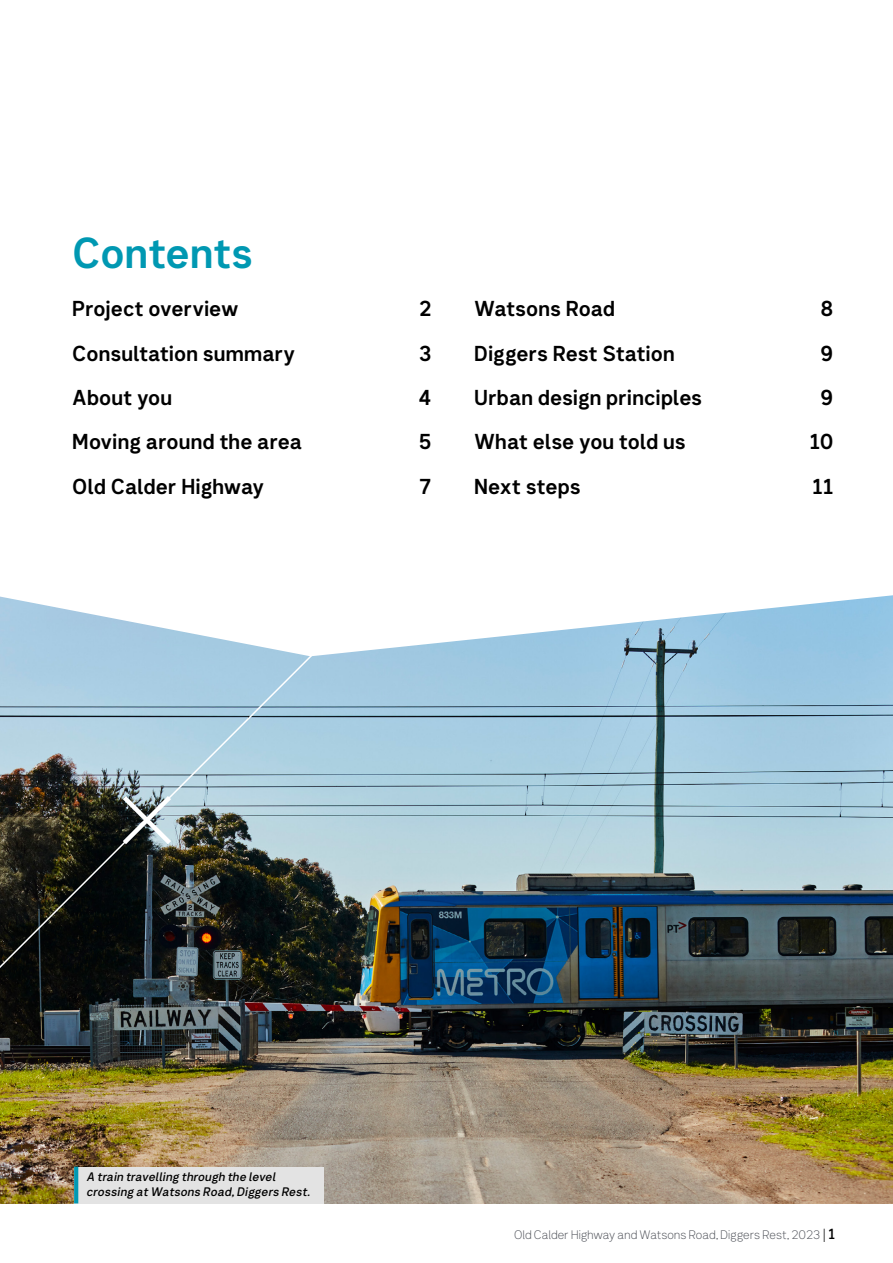
<style>
.page{position:relative;width:893px;height:1263px;background:#fff}
.page>*{position:absolute;margin:0;border:0;box-sizing:border-box;transform-origin:0 0}
.t1{font:42px "Network Sans 2019 Bold";letter-spacing:-.005em;color:#0098b2}
.t2{font:21px "Network Sans 2019 Bold";color:#000}
.t3{font:italic 12px/14.4px "Network Sans 2019 Medium";letter-spacing:.01em;color:#000}
.t4{font:12px "Network Sans 2019 Light";letter-spacing:.005em;color:#50535a}
.s1{font-size:14.25px;color:#000}
.s2{font-family:"Network Sans 2019 Medium";font-size:14.25px;color:#000}
</style>
<div class="page">
<img style="left:0;top:656px;width:893px;height:547px">
<div style="left:74px;top:1167px;width:249px;height:36px;background:#e3e3e3"></div>
<svg style="left:74px;top:1167px;width:4px;height:36px"></svg>
<svg style="left:0;top:656px;width:339px;height:343px"></svg>
<svg style="left:118px;top:791px;width:58px;height:58px"></svg>
<svg style="left:0;top:595px;width:893px;height:61px"></svg>
<h1 class="t1" style="left:72px;top:217px;width:182px">Contents</h1>
<p class="t2" style="left:72px;top:291px;width:168px">Project overview</p>
<p class="t2" style="left:419px;top:291px;width:14px">2</p>
<p class="t2" style="left:72px;top:335px;width:225px">Consultation summary</p>
<p class="t2" style="left:419px;top:335px;width:14px">3</p>
<p class="t2" style="left:72px;top:379px;width:101px">About you</p>
<p class="t2" style="left:418px;top:379px;width:15px">4</p>
<p class="t2" style="left:72px;top:424px;width:231px">Moving around the area</p>
<p class="t2" style="left:419px;top:424px;width:14px">5</p>
<p class="t2" style="left:72px;top:468px;width:193px">Old Calder Highway</p>
<p class="t2" style="left:419px;top:468px;width:14px">7</p>
<p class="t2" style="left:474px;top:291px;width:143px">Watsons Road</p>
<p class="t2" style="left:820px;top:291px;width:14px">8</p>
<p class="t2" style="left:474px;top:335px;width:202px">Diggers Rest Station</p>
<p class="t2" style="left:820px;top:335px;width:15px">9</p>
<p class="t2" style="left:474px;top:379px;width:230px">Urban design principles</p>
<p class="t2" style="left:820px;top:379px;width:15px">9</p>
<p class="t2" style="left:474px;top:424px;width:213px">What else you told us</p>
<p class="t2" style="left:810px;top:424px;width:25px">10</p>
<p class="t2" style="left:474px;top:468px;width:108px">Next steps</p>
<p class="t2" style="left:812px;top:468px;width:22px">11</p>
<p class="t3" style="left:87px;top:1169px;width:225px">A train travelling through the level crossing at Watsons Road, Diggers Rest.</p>
<p class="t4" style="left:514px;top:1224px;width:323px">Old Calder Highway and Watsons Road, Diggers Rest, 2023 <span class="s1">|</span> <span class="s2">1</span></p>
</div>
